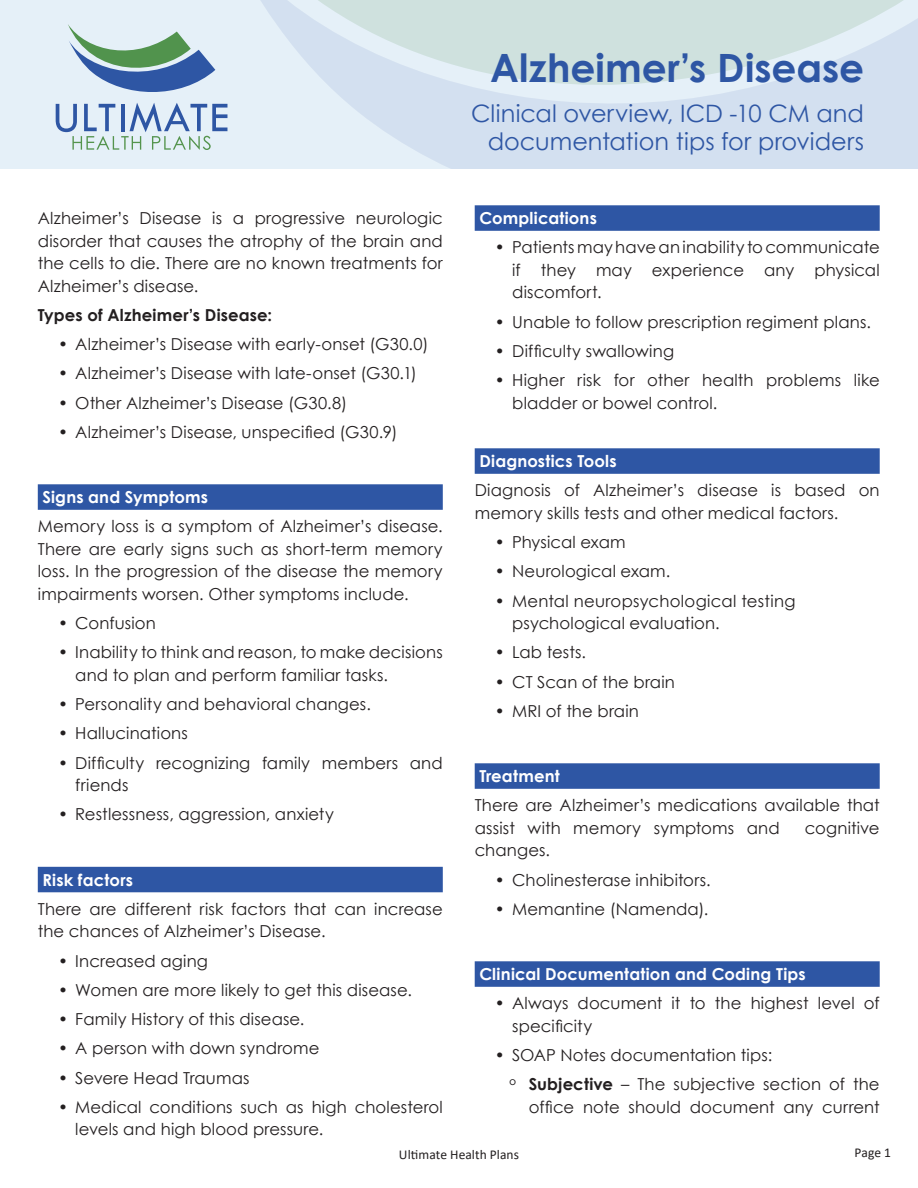
<style>
.page{position:relative;width:918px;height:1188px;background:#fff}
.page>*{position:absolute;margin:0;border:0;box-sizing:border-box;transform-origin:0 0}
.t1{font:700 39px "Century Gothic";color:#2e56a4}
.t2{font:24px/28.5px "Century Gothic";color:#2e56a4;text-align:right}
._11_15_cal{font:16.5px/22.5px "Century Gothic";letter-spacing:.01em;color:#231f20}
.Sub_Heading_WHITE{font:700 16.5px "Century Gothic";letter-spacing:.01em;color:#fff}
._11_15_cal-2{font:700 16.5px "Century Gothic";letter-spacing:.01em;color:#231f20}
.t3{font:13.5px "Calibri";letter-spacing:.005em;color:#231f20}
.s1{font-size:24px}
.s2{font-weight:700}
</style>
<div class="page">
<div style="left:0;top:0;width:918px;height:168px;background:#e5f0f8"></div>
<svg style="left:227px;top:0;width:691px;height:168px"></svg>
<svg style="left:56px;top:24px;width:171px;height:126px"></svg>
<div style="left:38px;top:484px;width:405px;height:26px;background:#2e56a4"></div>
<div style="left:38px;top:867px;width:405px;height:25px;background:#2e56a4"></div>
<div style="left:475px;top:205px;width:405px;height:26px;background:#2e56a4"></div>
<div style="left:475px;top:448px;width:405px;height:26px;background:#2e56a4"></div>
<div style="left:475px;top:763px;width:405px;height:26px;background:#2e56a4"></div>
<div style="left:475px;top:961px;width:405px;height:26px;background:#2e56a4"></div>
<p class="_11_15_cal" style="left:38px;top:207px;width:407px;text-align:justify">Alzheimer’s Disease is a progressive neurologic disorder that causes the atrophy of the brain and the cells to die. There are no known treatments for Alzheimer’s disease.</p>
<p class="_11_15_cal-2" style="left:38px;top:302px;width:236px">Types of Alzheimer’s Disease:</p>
<p class="_11_15_cal" style="left:58px;top:333px;width:372px">• Alzheimer’s Disease with early-onset (G30.0)</p>
<p class="_11_15_cal" style="left:58px;top:362px;width:360px">• Alzheimer’s Disease with late-onset (G30.1)</p>
<p class="_11_15_cal" style="left:58px;top:391px;width:291px">• Other Alzheimer’s Disease (G30.8)</p>
<p class="_11_15_cal" style="left:58px;top:420px;width:341px">• Alzheimer’s Disease, unspecified (G30.9)</p>
<p class="Sub_Heading_WHITE" style="left:42px;top:485px;width:167px">Signs and Symptoms</p>
<p class="_11_15_cal" style="left:38px;top:515px;width:407px;text-align:justify">Memory loss is a symptom of Alzheimer’s disease.<br>There are early signs such as short-term memory loss. In the progression of the disease the memory impairments worsen. Other symptoms include.</p>
<p class="_11_15_cal" style="left:58px;top:612px;width:99px">• Confusion</p>
<p class="_11_15_cal" style="left:75px;top:641px;width:369px;text-indent:-17px">• Inability to think and reason, to make decisions and to plan and perform familiar tasks.</p>
<p class="_11_15_cal" style="left:58px;top:693px;width:314px">• Personality and behavioral changes.</p>
<p class="_11_15_cal" style="left:58px;top:722px;width:131px">• Hallucinations</p>
<p class="_11_15_cal" style="left:75px;top:751px;width:369px;text-indent:-17px">• Difficulty recognizing family members and friends</p>
<p class="_11_15_cal" style="left:58px;top:803px;width:277px">• Restlessness, aggression, anxiety</p>
<p class="Sub_Heading_WHITE" style="left:42px;top:867px;width:92px">Risk factors</p>
<p class="_11_15_cal" style="left:38px;top:897px;width:407px">There are different risk factors that can increase the chances of Alzheimer’s Disease.</p>
<p class="_11_15_cal" style="left:58px;top:949px;width:151px">• Increased aging</p>
<p class="_11_15_cal" style="left:58px;top:978px;width:355px">• Women are more likely to get this disease.</p>
<p class="_11_15_cal" style="left:58px;top:1008px;width:248px">• Family History of this disease.</p>
<p class="_11_15_cal" style="left:58px;top:1037px;width:263px">• A person with down syndrome</p>
<p class="_11_15_cal" style="left:58px;top:1066px;width:193px">• Severe Head Traumas</p>
<p class="_11_15_cal" style="left:75px;top:1095px;width:369px;text-indent:-17px">• Medical conditions such as high cholesterol levels and high blood pressure.</p>
<p class="t1" style="left:490px;top:39px;width:375px">Alzheimer’s Disease</p>
<p class="t2" style="left:471px;top:98px;width:394px">Clinical overview, ICD -10 CM and documentation tips for providers</p>
<p class="Sub_Heading_WHITE" style="left:479px;top:206px;width:119px">Complications</p>
<p class="_11_15_cal" style="left:512px;top:236px;width:369px;text-align:justify;text-indent:-17px">• Patients may have an inability to communicate if they may experience any physical discomfort.</p>
<p class="_11_15_cal" style="left:495px;top:310px;width:378px">• Unable to follow prescription regiment plans.</p>
<p class="_11_15_cal" style="left:495px;top:339px;width:181px">• Difficulty swallowing</p>
<p class="_11_15_cal" style="left:512px;top:369px;width:369px;text-indent:-17px">• Higher risk for other health problems like bladder or bowel control.</p>
<p class="Sub_Heading_WHITE" style="left:479px;top:449px;width:139px">Diagnostics Tools</p>
<p class="_11_15_cal" style="left:475px;top:479px;width:407px">Diagnosis of Alzheimer’s disease is based on memory skills tests and other medical factors.</p>
<p class="_11_15_cal" style="left:495px;top:531px;width:132px">• Physical exam</p>
<p class="_11_15_cal" style="left:495px;top:560px;width:177px">• Neurological exam.</p>
<p class="_11_15_cal" style="left:512px;top:589px;width:285px;text-indent:-17px">• Mental neuropsychological testing psychological evaluation.</p>
<p class="_11_15_cal" style="left:495px;top:641px;width:93px">• Lab tests.</p>
<p class="_11_15_cal" style="left:495px;top:670px;width:182px">• CT Scan of the brain</p>
<p class="_11_15_cal" style="left:495px;top:699px;width:146px">• MRI of the brain</p>
<p class="Sub_Heading_WHITE" style="left:479px;top:764px;width:82px">Treatment</p>
<p class="_11_15_cal" style="left:475px;top:794px;width:407px">There are Alzheimer’s medications available that assist with memory symptoms and</p>
<p class="_11_15_cal" style="left:805px;top:816px;width:76px">cognitive</p>
<p class="_11_15_cal" style="left:475px;top:839px;width:77px">changes.</p>
<p class="_11_15_cal" style="left:495px;top:868px;width:217px">• Cholinesterase inhibitors.</p>
<p class="_11_15_cal" style="left:495px;top:897px;width:215px">• Memantine (Namenda).</p>
<p class="Sub_Heading_WHITE" style="left:479px;top:962px;width:328px">Clinical Documentation and Coding Tips</p>
<p class="_11_15_cal" style="left:512px;top:992px;width:369px;text-indent:-17px">• Always document it to the highest level of specificity</p>
<p class="_11_15_cal" style="left:495px;top:1044px;width:279px">• SOAP Notes documentation tips:</p>
<p class="_11_15_cal" style="left:508px;top:1073px;width:373px;text-align:right"><span class="s1">◦</span> <span class="s2">Subjective</span> – The subjective section of the office note should document any current</p>
<p class="t3" style="left:399px;top:1145px;width:122px">Ultimate Health Plans</p>
<p class="t3" style="left:854px;top:1143px;width:38px">Page 1</p>
</div>
